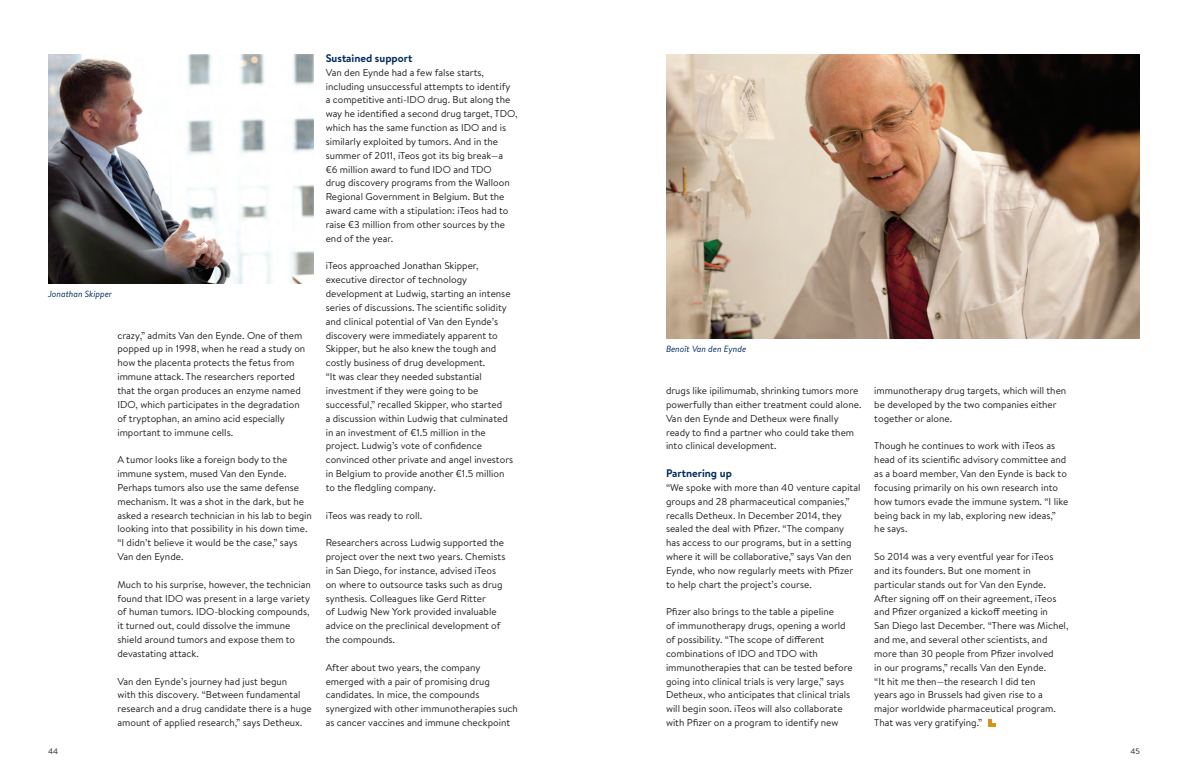
<style>
.page{position:relative;width:1188px;height:774px;background:#fff}
.page>*{position:absolute;margin:0;border:0;box-sizing:border-box;transform-origin:0 0}
.t1{font:700 11px "Brandon Text";color:#00295c}
.t2{font:10px/13.8px "Brandon Text";color:#231f20}
.t3{font:italic 9px "Brandon Text";color:#00295c}
.t4{font:500 8px "Brandon Text";color:#4b4c4d}
</style>
<div class="page">
<img style="left:666px;top:54px;width:474px;height:285px">
<img style="left:48px;top:54px;width:266px;height:229px">
<svg style="left:988px;top:719px;width:7px;height:7px"></svg>
<p class="t3" style="left:48px;top:288px;width:66px">Jonathan Skipper</p>
<p class="t2" style="left:117px;top:328px;width:189px">crazy,” admits Van den Eynde. One of them popped up in 1998, when he read a study on how the placenta protects the fetus from immune attack. The researchers reported that the organ produces an enzyme named IDO, which participates in the degradation of tryptophan, an amino acid especially important to immune cells.</p>
<p class="t2" style="left:117px;top:453px;width:196px">A tumor looks like a foreign body to the immune system, mused Van den Eynde.<br>Perhaps tumors also use the same defense mechanism. It was a shot in the dark, but he asked a research technician in his lab to begin looking into that possibility in his down time. “I didn’t believe it would be the case,” says Van den Eynde.</p>
<p class="t2" style="left:117px;top:577px;width:195px">Much to his surprise, however, the technician found that IDO was present in a large variety of human tumors. IDO-blocking compounds, it turned out, could dissolve the immune shield around tumors and expose them to devastating attack.</p>
<p class="t2" style="left:117px;top:674px;width:196px">Van den Eynde’s journey had just begun<br>with this discovery. “Between fundamental research and a drug candidate there is a huge amount of applied research,” says Detheux.</p>
<p class="t1" style="left:326px;top:50px;width:88px">Sustained support</p>
<p class="t2" style="left:326px;top:65px;width:193px">Van den Eynde had a few false starts, including unsuccessful attempts to identify<br>a competitive anti-IDO drug. But along the way he identified a second drug target, TDO, which has the same function as IDO and is similarly exploited by tumors. And in the summer of 2011, iTeos got its big break—a<br>€6 million award to fund IDO and TDO<br>drug discovery programs from the Walloon Regional Government in Belgium. But the award came with a stipulation: iTeos had to raise €3 million from other sources by the end of the year.</p>
<p class="t2" style="left:326px;top:259px;width:189px">iTeos approached Jonathan Skipper, executive director of technology development at Ludwig, starting an intense series of discussions. The scientific solidity and clinical potential of Van den Eynde’s discovery were immediately apparent to Skipper, but he also knew the tough and costly business of drug development.<br>“It was clear they needed substantial investment if they were going to be successful,” recalled Skipper, who started<br>a discussion within Ludwig that culminated in an investment of €1.5 million in the project. Ludwig’s vote of confidence convinced other private and angel investors in Belgium to provide another €1.5 million to the fledgling company.</p>
<p class="t2" style="left:326px;top:508px;width:98px">iTeos was ready to roll.</p>
<p class="t2" style="left:326px;top:536px;width:181px">Researchers across Ludwig supported the project over the next two years. Chemists in San Diego, for instance, advised iTeos on where to outsource tasks such as drug synthesis. Colleagues like Gerd Ritter<br>of Ludwig New York provided invaluable advice on the preclinical development of the compounds.</p>
<p class="t2" style="left:326px;top:660px;width:194px">After about two years, the company emerged with a pair of promising drug candidates. In mice, the compounds synergized with other immunotherapies such as cancer vaccines and immune checkpoint</p>
<p class="t3" style="left:666px;top:343px;width:82px">Benoît Van den Eynde</p>
<p class="t2" style="left:666px;top:383px;width:197px">drugs like ipilimumab, shrinking tumors more powerfully than either treatment could alone.<br>Van den Eynde and Detheux were finally ready to find a partner who could take them into clinical development.</p>
<p class="t1" style="left:666px;top:466px;width:67px">Partnering up</p>
<p class="t2" style="left:666px;top:480px;width:196px">“We spoke with more than 40 venture capital groups and 28 pharmaceutical companies,” recalls Detheux. In December 2014, they sealed the deal with Pfizer. “The company has access to our programs, but in a setting where it will be collaborative,” says Van den Eynde, who now regularly meets with Pfizer to help chart the project’s course.</p>
<p class="t2" style="left:666px;top:605px;width:188px">Pfizer also brings to the table a pipeline<br>of immunotherapy drugs, opening a world of possibility. “The scope of different combinations of IDO and TDO with immunotherapies that can be tested before going into clinical trials is very large,” says Detheux, who anticipates that clinical trials will begin soon. iTeos will also collaborate with Pfizer on a program to identify new</p>
<p class="t2" style="left:874px;top:383px;width:194px">immunotherapy drug targets, which will then be developed by the two companies either together or alone.</p>
<p class="t2" style="left:874px;top:439px;width:195px">Though he continues to work with iTeos as head of its scientific advisory committee and as a board member, Van den Eynde is back to focusing primarily on his own research into how tumors evade the immune system. “I like being back in my lab, exploring new ideas,” he says.</p>
<p class="t2" style="left:874px;top:549px;width:196px">So 2014 was a very eventful year for iTeos and its founders. But one moment in particular stands out for Van den Eynde.<br>After signing off on their agreement, iTeos and Pfizer organized a kickoff meeting in<br>San Diego last December. “There was Michel, and me, and several other scientists, and more than 30 people from Pfizer involved<br>in our programs,” recalls Van den Eynde.<br>“It hit me then—the research I did ten<br>years ago in Brussels had given rise to a major worldwide pharmaceutical program.<br>That was very gratifying.”</p>
<p class="t4" style="left:48px;top:746px;width:12px">44</p>
<p class="t4" style="left:1130px;top:746px;width:11px">45</p>
</div>
